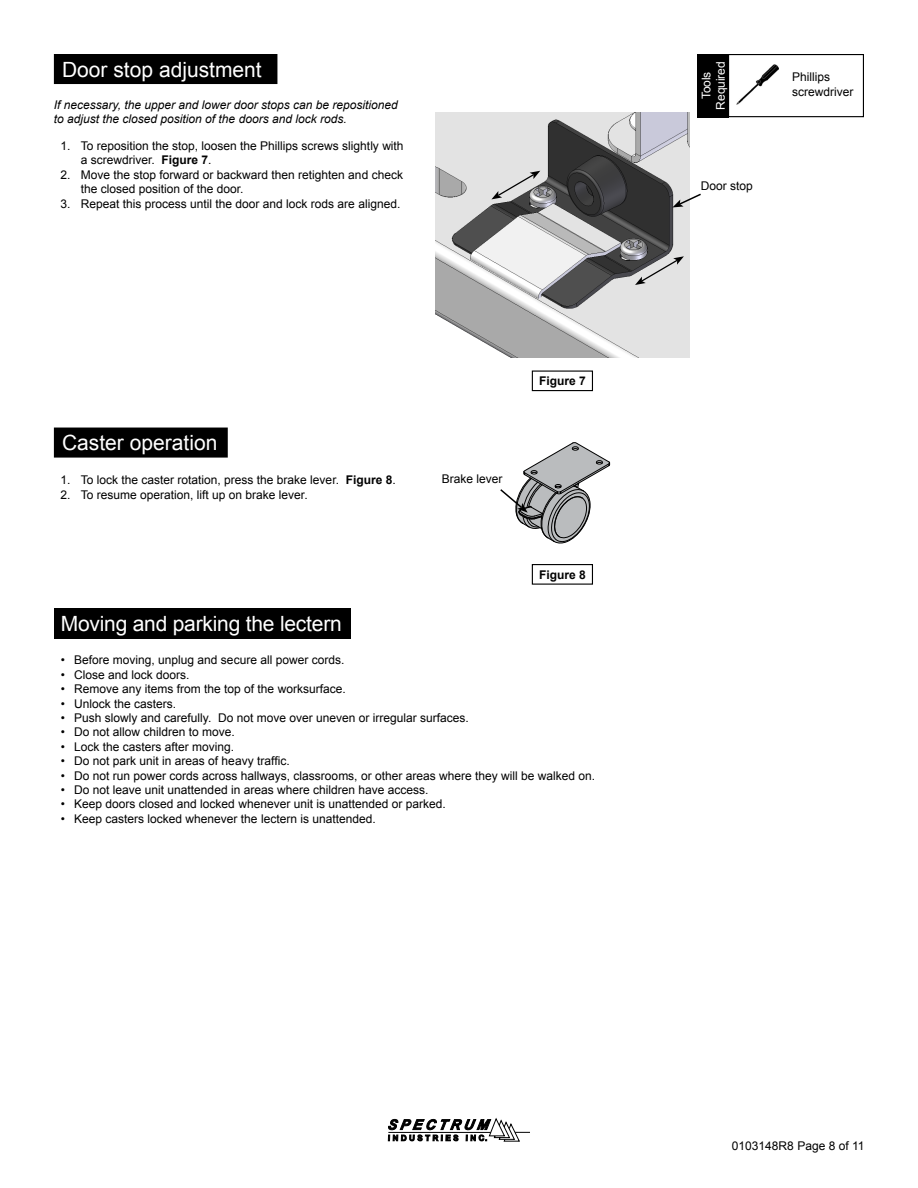
<style>
.page{position:relative;width:918px;height:1188px;background:#fff}
.page>*{position:absolute;margin:0;border:0;box-sizing:border-box;transform-origin:0 0}
.t1{font:21px "Arial";color:#fff}
.t2{font:12px/14.4px "Arial";color:#000}
.t3{font:italic 12px/14.4px "Arial";color:#000}
.t4{font:700 12px "Arial";color:#000}
.t5{font:12px "Arial";letter-spacing:-.01em;color:#fff}
.s1{font-weight:700}
</style>
<div class="page">
<div style="left:532px;top:371px;width:61px;height:20px;border:1px solid #000"></div>
<div style="left:55px;top:55px;width:222px;height:28px;background:#000"></div>
<div style="left:54px;top:54px;width:223px;height:30px;border:2px solid #000"></div>
<img style="left:435px;top:113px;width:255px;height:244px">
<div style="left:728px;top:54px;width:136px;height:63px;background:#fff;border:1px solid #000"></div>
<img style="left:737px;top:64px;width:42px;height:40px">
<div style="left:698px;top:54px;width:31px;height:63px;background:#000"></div>
<svg style="left:729px;top:59px;width:1px;height:55px"></svg>
<svg style="left:500px;top:442px;width:110px;height:102px"></svg>
<div style="left:55px;top:428px;width:172px;height:29px;background:#000"></div>
<div style="left:54px;top:428px;width:174px;height:30px;border:2px solid #000"></div>
<div style="left:532px;top:564px;width:61px;height:21px;border:1px solid #000"></div>
<svg style="left:388px;top:1117px;width:142px;height:25px"></svg>
<div style="left:54px;top:608px;width:297px;height:30px;background:#000"></div>
<svg style="left:59px;top:638px;width:284px;height:1px"></svg>
<svg style="left:491px;top:171px;width:49px;height:28px"></svg>
<svg style="left:635px;top:256px;width:49px;height:29px"></svg>
<svg style="left:672px;top:192px;width:29px;height:15px"></svg>
<h1 class="t1" style="left:62px;top:56px;width:201px">Door stop adjustment</h1>
<p class="t3" style="left:54px;top:98px;width:345px">If necessary, the upper and lower door stops can be repositioned to adjust the closed position of the doors and lock rods.</p>
<p class="t2" style="left:81px;top:139px;width:324px;text-indent:-20px">1. To reposition the stop, loosen the Phillips screws slightly with a screwdriver. <span class="s1">Figure 7</span>.</p>
<p class="t2" style="left:81px;top:167px;width:324px;text-indent:-20px">2. Move the stop forward or backward then retighten and check the closed position of the door.</p>
<p class="t2" style="left:61px;top:196px;width:341px">3. Repeat this process until the door and lock rods are aligned.</p>
<h1 class="t1" style="left:62px;top:429px;width:157px">Caster operation</h1>
<p class="t2" style="left:61px;top:473px;width:337px">1. To lock the caster rotation, press the brake lever. <span class="s1">Figure 8</span>.</p>
<p class="t2" style="left:61px;top:487px;width:249px">2. To resume operation, lift up on brake lever.</p>
<p class="t2" style="left:442px;top:472px;width:62px">Brake lever</p>
<p class="t4" style="left:539px;top:373px;width:48px">Figure 7</p>
<p class="t4" style="left:539px;top:566px;width:48px">Figure 8</p>
<h1 class="t1" style="left:61px;top:610px;width:283px">Moving and parking the lectern</h1>
<p class="t2" style="left:61px;top:653px;width:285px">• Before moving, unplug and secure all power cords.</p>
<p class="t2" style="left:61px;top:667px;width:130px">• Close and lock doors.</p>
<p class="t2" style="left:61px;top:682px;width:286px">• Remove any items from the top of the worksurface.</p>
<p class="t2" style="left:61px;top:696px;width:117px">• Unlock the casters.</p>
<p class="t2" style="left:61px;top:711px;width:410px">• Push slowly and carefully. Do not move over uneven or irregular surfaces.</p>
<p class="t2" style="left:61px;top:725px;width:176px">• Do not allow children to move.</p>
<p class="t2" style="left:61px;top:739px;width:175px">• Lock the casters after moving.</p>
<p class="t2" style="left:61px;top:754px;width:230px">• Do not park unit in areas of heavy traffic.</p>
<p class="t2" style="left:61px;top:768px;width:536px">• Do not run power cords across hallways, classrooms, or other areas where they will be walked on.</p>
<p class="t2" style="left:61px;top:783px;width:369px">• Do not leave unit unattended in areas where children have access.</p>
<p class="t2" style="left:61px;top:797px;width:387px">• Keep doors closed and locked whenever unit is unattended or parked.</p>
<p class="t2" style="left:61px;top:811px;width:316px">• Keep casters locked whenever the lectern is unattended.</p>
<p class="t5" style="left:713px;top:110px;width:49px;rotate:-90deg">Required</p>
<p class="t5" style="left:699px;top:99px;width:29px;rotate:-90deg">Tools</p>
<p class="t2" style="left:701px;top:179px;width:54px">Door stop</p>
<p class="t2" style="left:792px;top:70px;width:40px">Phillips</p>
<p class="t2" style="left:792px;top:85px;width:63px">screwdriver</p>
<p class="t2" style="left:732px;top:1139px;width:134px">0103148R8 Page 8 of 11</p>
</div>
